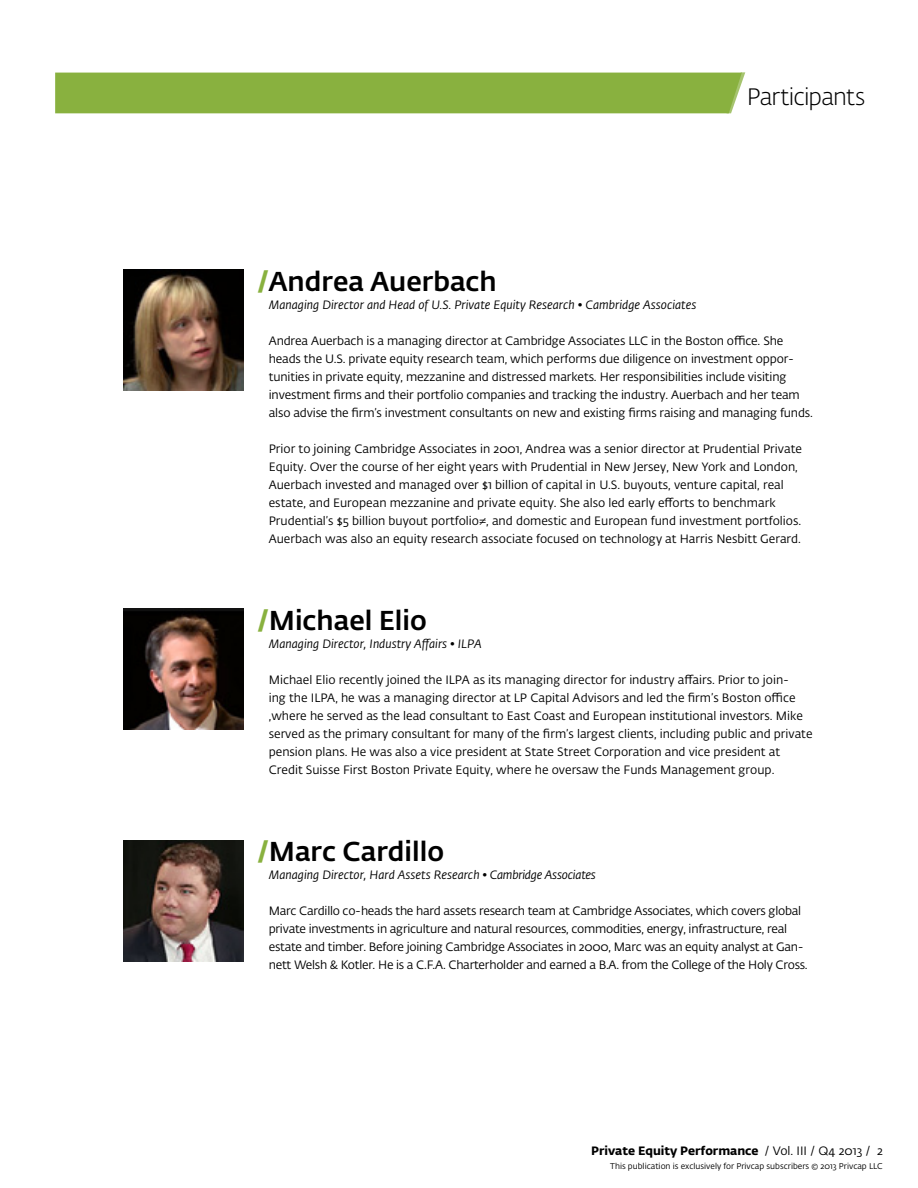
<style>
.page{position:relative;width:918px;height:1188px;background:#fff}
.page>*{position:absolute;margin:0;border:0;box-sizing:border-box;transform-origin:0 0}
.t1{font:500 27px "Fedra Sans Alt Pro";color:#000}
.t2{font:300 23.55px "Fedra Sans Alt Pro";letter-spacing:-.035em;color:#000}
.t3{font:12px/18px "Fedra Sans Alt Pro";color:#000}
.t4{font:12px/18px "Fedra Sans Alt Pro";letter-spacing:-.02em;color:#000}
.t5{font:italic 12px "Fedra Sans Alt Pro";color:#000}
.t6{font:700 12px "Fedra Sans Alt Pro";color:#000}
.t7{font:8.25px "Fedra Sans Alt Pro";color:#000}
.s1{font-weight:700;color:#89b13f}
.s2{font-weight:400}
</style>
<div class="page">
<div style="left:55px;top:72px;width:690px;height:41px;background:#89b13f"></div>
<img style="left:123px;top:270px;width:121px;height:120px">
<img style="left:123px;top:609px;width:121px;height:121px">
<img style="left:123px;top:840px;width:121px;height:121px">
<h2 class="t2" style="left:747px;top:81px;width:120px">Participants</h2>
<h1 class="t1" style="left:257px;top:261px;width:241px"><span class="s1">/</span>Andrea Auerbach</h1>
<p class="t5" style="left:269px;top:296px;width:429px">Managing Director and Head of U.S. Private Equity Research • Cambridge Associates</p>
<p class="t3" style="left:269px;top:331px;width:546px">Andrea Auerbach is a managing director at Cambridge Associates LLC in the Boston office. She heads the U.S. private equity research team, which performs due diligence on investment oppor&shy;tunities in private equity, mezzanine and distressed markets. Her responsibilities include visiting investment firms and their portfolio companies and tracking the industry. Auerbach and her team also advise the firm’s investment consultants on new and existing firms raising and managing funds.</p>
<p class="t3" style="left:269px;top:439px;width:535px">Prior to joining Cambridge Associates in 2001, Andrea was a senior director at Prudential Private Equity. Over the course of her eight years with Prudential in New Jersey, New York and London, Auerbach invested and managed over $1 billion of capital in U.S. buyouts, venture capital, real estate, and European mezzanine and private equity. She also led early efforts to benchmark Prudential’s $5 billion buyout portfolio≠, and domestic and European fund investment portfolios.<br>Auerbach was also an equity research associate focused on technology at Harris Nesbitt Gerard.</p>
<h1 class="t1" style="left:257px;top:600px;width:171px"><span class="s1">/</span>Michael Elio</h1>
<p class="t5" style="left:269px;top:635px;width:214px">Managing Director, Industry Affairs • ILPA</p>
<p class="t3" style="left:269px;top:670px;width:545px">Michael Elio recently joined the ILPA as its managing director for industry affairs. Prior to join-<br>ing the ILPA, he was a managing director at LP Capital Advisors and led the firm’s Boston office ,where he served as the lead consultant to East Coast and European institutional investors. Mike served as the primary consultant for many of the firm’s largest clients, including public and private pension plans. He was also a vice president at State Street Corporation and vice president at Credit Suisse First Boston Private Equity, where he oversaw the Funds Management group.</p>
<h1 class="t1" style="left:257px;top:831px;width:188px"><span class="s1">/</span>Marc Cardillo</h1>
<p class="t5" style="left:269px;top:867px;width:329px">Managing Director, Hard Assets Research • Cambridge Associates</p>
<p class="t4" style="left:269px;top:902px;width:541px">Marc Cardillo co-heads the hard assets research team at Cambridge Associates, which covers global private investments in agriculture and natural resources, commodities, energy, infrastructure, real estate and timber. Before joining Cambridge Associates in 2000, Marc was an equity analyst at Gan&shy;nett Welsh &amp; Kotler. He is a C.F.A. Charterholder and earned a B.A. from the College of the Holy Cross.</p>
<p class="t6" style="left:591px;top:1141px;width:293px">Private Equity Performance <span class="s2">/ Vol. III / Q4 2013 / 2</span></p>
<p class="t7" style="left:610px;top:1160px;width:274px">This publication is exclusively for Privcap subscribers © 2013 Privcap LLC</p>
</div>
